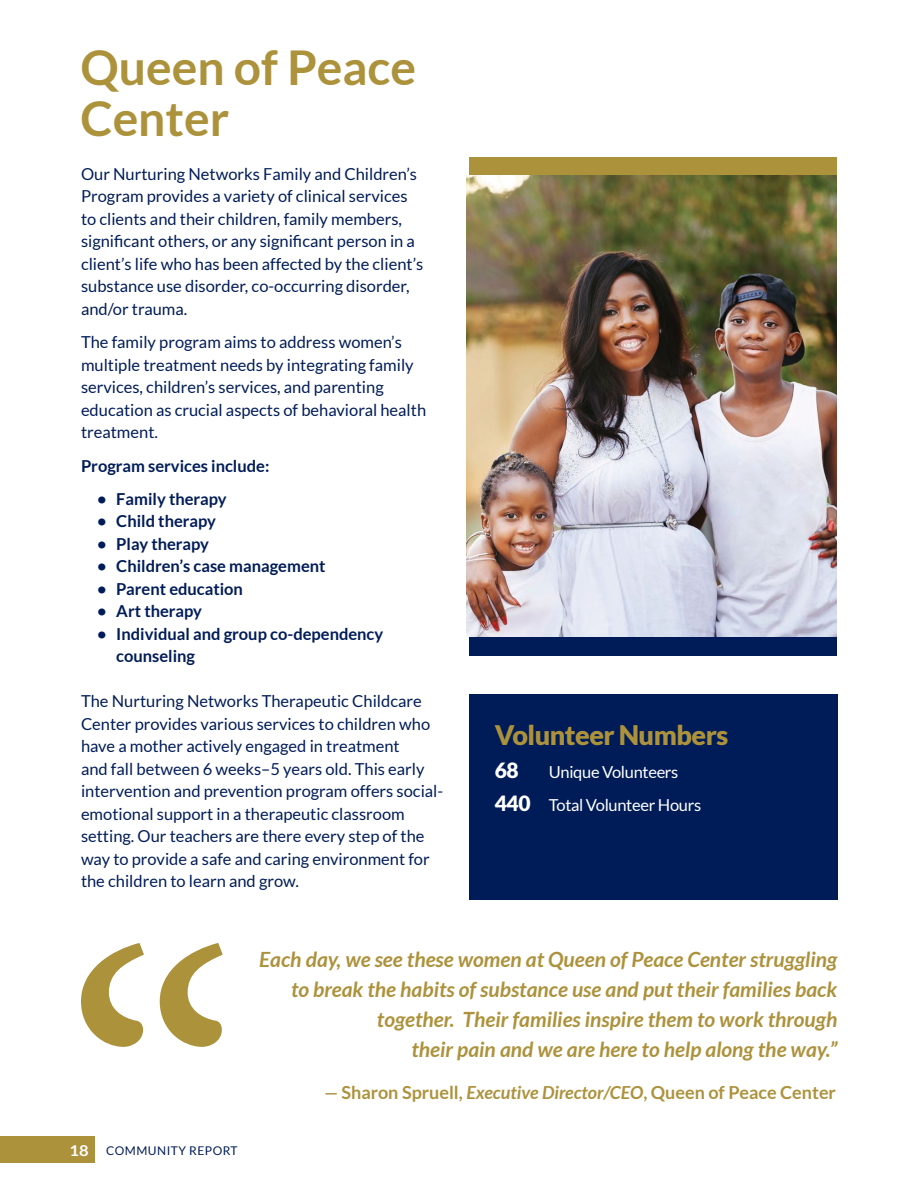
<style>
.page{position:relative;width:918px;height:1188px;background:#fff}
.page>*{position:absolute;margin:0;border:0;box-sizing:border-box;transform-origin:0 0}
.t1{font:700 48px/51px "Lato";color:#ad923c}
.t2{font:900 27px "Lato";letter-spacing:-.02em;color:#ad923c}
.t3{font:italic 700 21px/30px "Lato";color:#ad923c;text-align:right}
.t4{font:900 21px "Lato";color:#fff}
.t5{font:700 18px "Lato";color:#ad923c}
.t6{font:16.5px/22.5px "Lato";color:#001c58}
.t7{font:700 16.5px/22.5px "Lato";color:#001c58}
.t8{font:16.5px/33.3px "Lato";letter-spacing:-.02em;color:#fff}
.t9{font:12px "Lato";letter-spacing:.04em;color:#001c58}
.s1{font-weight:900;font-size:21px}
.s2{font-weight:700;font-size:15px;color:#fff}
.s3{font-style:italic}
</style>
<div class="page">
<svg style="left:81px;top:943px;width:142px;height:104px"></svg>
<div style="left:469px;top:695px;width:369px;height:205px;background:#001c58"></div>
<div style="left:469px;top:157px;width:367px;height:19px;background:#ad923c"></div>
<img style="left:467px;top:176px;width:370px;height:461px">
<div style="left:469px;top:637px;width:367px;height:19px;background:#001c58"></div>
<div style="left:0;top:1136px;width:95px;height:26px;background:#ad923c"></div>
<h1 class="t1" style="left:81px;top:41px;width:337px">Queen of Peace<br>Center</h1>
<p class="t6" style="left:81px;top:163px;width:344px">Our Nurturing Networks Family and Children’s Program provides a variety of clinical services to clients and their children, family members, significant others, or any significant person in a client’s life who has been affected by the client’s substance use disorder, co-occurring disorder, and/or trauma.</p>
<p class="t6" style="left:81px;top:331px;width:347px">The family program aims to address women’s multiple treatment needs by integrating family services, children’s services, and parenting education as crucial aspects of behavioral health treatment.</p>
<p class="t7" style="left:81px;top:454px;width:190px">Program services include:</p>
<p class="t7" style="left:97px;top:487px;width:131px">• Family therapy</p>
<p class="t7" style="left:97px;top:510px;width:120px">• Child therapy</p>
<p class="t7" style="left:97px;top:532px;width:113px">• Play therapy</p>
<p class="t7" style="left:97px;top:555px;width:230px">• Children’s case management</p>
<p class="t7" style="left:97px;top:577px;width:147px">• Parent education</p>
<p class="t7" style="left:97px;top:600px;width:106px">• Art therapy</p>
<p class="t7" style="left:116px;top:622px;width:269px;text-indent:-19px">• Individual and group co-dependency counseling</p>
<p class="t6" style="left:81px;top:690px;width:364px">The Nurturing Networks Therapeutic Childcare Center provides various services to children who have a mother actively engaged in treatment<br>and fall between 6 weeks–5 years old. This early intervention and prevention program offers social&shy;emotional support in a therapeutic classroom setting. Our teachers are there every step of the way to provide a safe and caring environment for the children to learn and grow.</p>
<h2 class="t2" style="left:495px;top:719px;width:235px">Volunteer Numbers</h2>
<p class="t4" style="left:495px;top:758px;width:25px">68</p>
<p class="t8" style="left:495px;top:755px;width:208px;text-indent:54px">Unique Volunteers<br><span class="s1">440</span> Total Volunteer Hours</p>
<p class="t3" style="left:259px;top:944px;width:580px">Each day, we see these women at Queen of Peace Center struggling to break the habits of substance use and put their families back together. Their families inspire them to work through<br>their pain and we are here to help along the way.”</p>
<p class="t9" style="left:70px;top:1144px;width:170px"><span class="s2">18</span> COMMUNITY REPORT</p>
<p class="t5" style="left:324px;top:1082px;width:513px"><span class="s3">—</span> Sharon Spruell, <span class="s3">Executive Director/CEO</span>, Queen of Peace Center</p>
</div>
